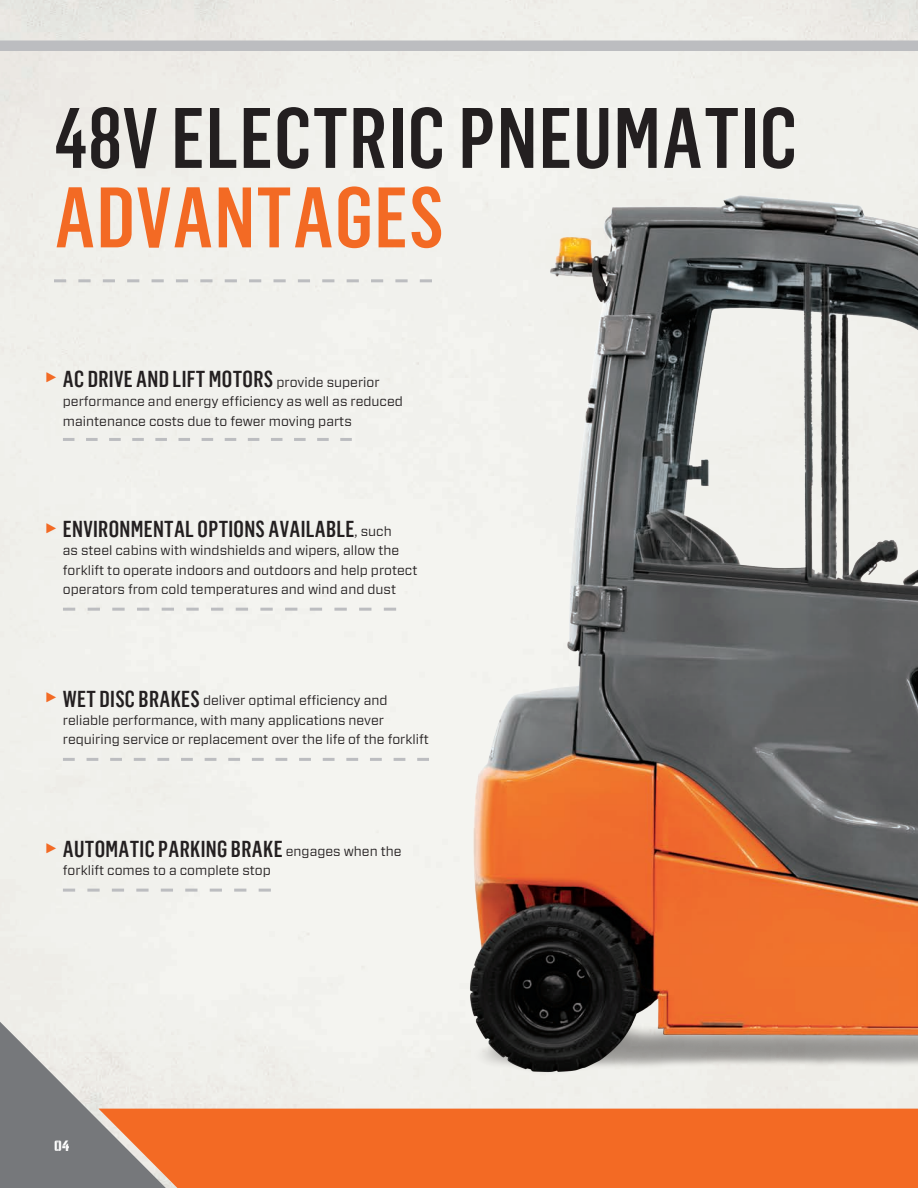
<style>
.page{position:relative;width:918px;height:1188px;background:#fff}
.page>*{position:absolute;margin:0;border:0;box-sizing:border-box;transform-origin:0 0}
.t1{font:500 84px/79.5px "Flama Condensed";letter-spacing:.015em;color:#231f20}
.t2{font:500 22.5px "Flama Condensed";letter-spacing:.015em;color:#231f20}
.t3{font:15px "Numbers Prospekt";color:#fff}
.t4{font:13.5px/19.5px "Forza";color:#231f20}
.s1{color:#f36a24}
.s2{font-size:30px;color:#f36a24}
.s3{font-family:"Forza";font-weight:400;font-size:13.5px}
.s4{font-family:"Flama Condensed";font-weight:500;font-size:30px;color:#f36a24}
.s5{font-family:"Flama Condensed";font-weight:500;font-size:22.5px}
</style>
<div class="page">
<div style="left:179px;top:1109px;width:739px;height:79px;background:#f36a24"></div>
<svg style="left:0;top:1008px;width:179px;height:180px;background:#bbada5"></svg>
<img style="left:405px;top:0;width:513px;height:1109px">
<svg style="left:0;top:35px;width:918px;height:201px;background:#e6e6e2"></svg>
<svg style="left:63px;top:438px;width:289px;height:3px"></svg>
<svg style="left:63px;top:608px;width:333px;height:3px"></svg>
<svg style="left:63px;top:758px;width:366px;height:3px"></svg>
<svg style="left:63px;top:889px;width:208px;height:3px"></svg>
<svg style="left:54px;top:279px;width:378px;height:3px"></svg>
<p class="t1" style="left:54px;top:96px;width:745px">48V ELECTRIC PNEUMATIC<br><span class="s1">ADVANTAGES</span></p>
<p class="t2" style="left:45px;top:365px;width:336px"><span class="s2">►</span> AC DRIVE AND LIFT MOTORS <span class="s3">provide superior</span></p>
<p class="t4" style="left:63px;top:392px;width:341px">performance and energy efficiency as well as reduced maintenance costs due to fewer moving parts</p>
<p class="t2" style="left:45px;top:515px;width:348px"><span class="s2">►</span> ENVIRONMENTAL OPTIONS AVAILABLE<span class="s3">, such</span></p>
<p class="t4" style="left:63px;top:541px;width:356px">as steel cabins with windshields and wipers, allow the forklift to operate indoors and outdoors and help protect operators from cold temperatures and wind and dust</p>
<p class="t4" style="left:63px;top:691px;width:368px;text-indent:-18px"><span class="s4">►</span> <span class="s5">WET DISC BRAKES</span> deliver optimal efficiency and reliable performance, with many applications never requiring service or replacement over the life of the forklift</p>
<p class="t2" style="left:45px;top:835px;width:358px"><span class="s2">►</span> AUTOMATIC PARKING BRAKE <span class="s3">engages when the</span></p>
<p class="t4" style="left:63px;top:860px;width:209px">forklift comes to a complete stop</p>
<p class="t3" style="left:54px;top:1138px;width:17px">04</p>
</div>
